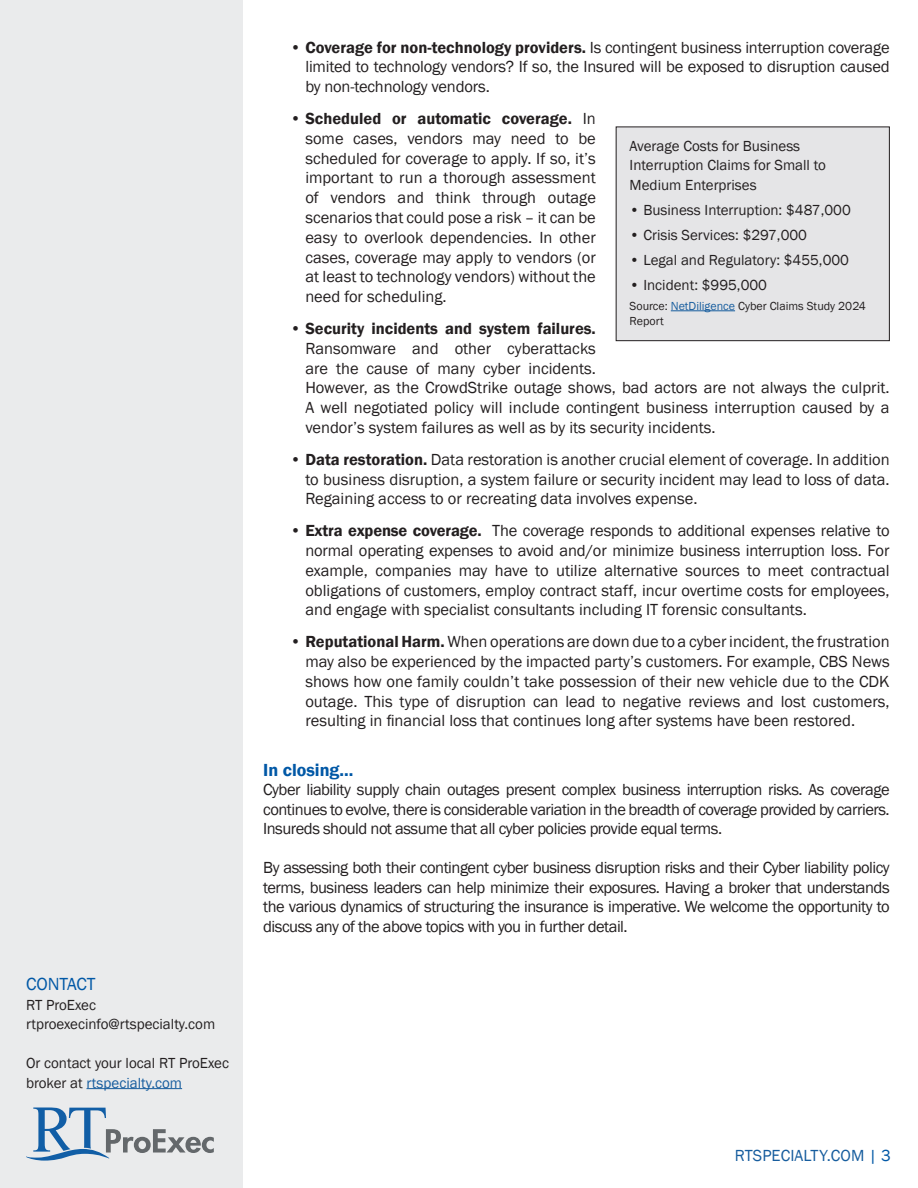
<style>
.page{position:relative;width:918px;height:1188px;background:#fff}
.page>*{position:absolute;margin:0;border:0;box-sizing:border-box;transform-origin:0 0}
.SB_Contact{font:600 18px "Franklin Gothic";color:#0158a6}
.t1{font:18px "Franklin Gothic";color:#0158a6}
.List_Paragraph{font:16.5px/19.8px "Franklin Gothic";color:#231f20;text-align:justify}
.TXT{font:16.5px/19.5px "Franklin Gothic";letter-spacing:-.03em;color:#231f20;text-align:justify}
.t2{font:16.5px "Franklin Gothic";letter-spacing:.005em;color:#175d9e}
.Call_Out{font:15px/19.5px "Franklin Gothic";color:#231f20}
.Call_Out-2{font:12px/15px "Franklin Gothic";color:#231f20}
.s1{color:#175d9e}
.s2{font-weight:600}
.s3{color:#0158a6}
</style>
<div class="page">
<div style="left:0;top:0;width:243px;height:1188px;background:#eaebec"></div>
<hr style="left:87px;top:1088px;width:95px;height:1px;background:#175d9e">
<svg style="left:26px;top:1108px;width:188px;height:53px"></svg>
<div style="left:616px;top:127px;width:273px;height:214px;background:#e5e5e7"></div>
<div style="left:616px;top:127px;width:274px;height:214px;border:1px solid #231f20"></div>
<hr style="left:671px;top:311px;width:64px;height:1px;background:#175d9e">
<p class="t1" style="left:26px;top:973px;width:71px">CONTACT</p>
<p class="Call_Out" style="left:26px;top:995px;width:191px">RT ProExec rtproexecinfo@rtspecialty.com</p>
<p class="Call_Out" style="left:26px;top:1054px;width:205px">Or contact your local RT ProExec broker at <span class="s1">rtspecialty.com</span></p>
<p class="List_Paragraph" style="left:305px;top:38px;width:586px;text-indent:-15px">• <span class="s2">Coverage for non-technology providers.</span> Is contingent business interruption coverage limited to technology vendors? If so, the Insured will be exposed to disruption caused by non-technology vendors.</p>
<p class="List_Paragraph" style="left:305px;top:109px;width:292px;text-indent:-15px">• <span class="s2">Scheduled or automatic coverage.</span> In some cases, vendors may need to be scheduled for coverage to apply. If so, it’s important to run a thorough assessment of vendors and think through outage scenarios that could pose a risk – it can be easy to overlook dependencies. In other cases, coverage may apply to vendors (or at least to technology vendors) without the need for scheduling.</p>
<p class="List_Paragraph" style="left:305px;top:319px;width:586px;text-align:left;text-indent:-15px">• <span class="s2">Security incidents and system failures.<br></span>Ransomware and other cyberattacks<br>are the cause of many cyber incidents.<br>However, as the CrowdStrike outage shows, bad actors are not always the culprit.<br>A well negotiated policy will include contingent business interruption caused by a vendor’s system failures as well as by its security incidents.</p>
<p class="List_Paragraph" style="left:305px;top:450px;width:586px;text-indent:-15px">• <span class="s2">Data restoration.</span> Data restoration is another crucial element of coverage. In addition to business disruption, a system failure or security incident may lead to loss of data.<br>Regaining access to or recreating data involves expense.</p>
<p class="List_Paragraph" style="left:305px;top:521px;width:586px;text-indent:-15px">• <span class="s2">Extra expense coverage.</span> The coverage responds to additional expenses relative to normal operating expenses to avoid and/or minimize business interruption loss. For example, companies may have to utilize alternative sources to meet contractual obligations of customers, employ contract staff, incur overtime costs for employees, and engage with specialist consultants including IT forensic consultants.</p>
<p class="List_Paragraph" style="left:305px;top:632px;width:586px;text-indent:-15px">• <span class="s2">Reputational Harm.</span> When operations are down due to a cyber incident, the frustration may also be experienced by the impacted party’s customers. For example, CBS News shows how one family couldn’t take possession of their new vehicle due to the CDK outage. This type of disruption can lead to negative reviews and lost customers, resulting in financial loss that continues long after systems have been restored.</p>
<p class="SB_Contact" style="left:263px;top:758px;width:92px">In closing...</p>
<p class="TXT" style="left:263px;top:780px;width:628px">Cyber liability supply chain outages present complex business interruption risks. As coverage continues to evolve, there is considerable variation in the breadth of coverage provided by carriers.<br>Insureds should not assume that all cyber policies provide equal terms.</p>
<p class="TXT" style="left:263px;top:858px;width:628px">By assessing both their contingent cyber business disruption risks and their Cyber liability policy terms, business leaders can help minimize their exposures. Having a broker that understands the various dynamics of structuring the insurance is imperative. We welcome the opportunity to discuss any of the above topics with you in further detail.</p>
<p class="Call_Out" style="left:630px;top:136px;width:198px">Average Costs for Business<br>Interruption Claims for Small to<br>Medium Enterprises</p>
<p class="Call_Out" style="left:630px;top:200px;width:223px">• Business Interruption: $487,000</p>
<p class="Call_Out" style="left:630px;top:225px;width:179px">• Crisis Services: $297,000</p>
<p class="Call_Out" style="left:630px;top:250px;width:221px">• Legal and Regulatory: $455,000</p>
<p class="Call_Out" style="left:630px;top:275px;width:139px">• Incident: $995,000</p>
<p class="Call_Out-2" style="left:630px;top:299px;width:238px">Source: <span class="s1">NetDiligence</span> Cyber Claims Study 2024<br>Report</p>
<p class="t2" style="left:735px;top:1145px;width:158px">RTSPECIALTY.COM <span class="s3">| 3</span></p>
</div>
